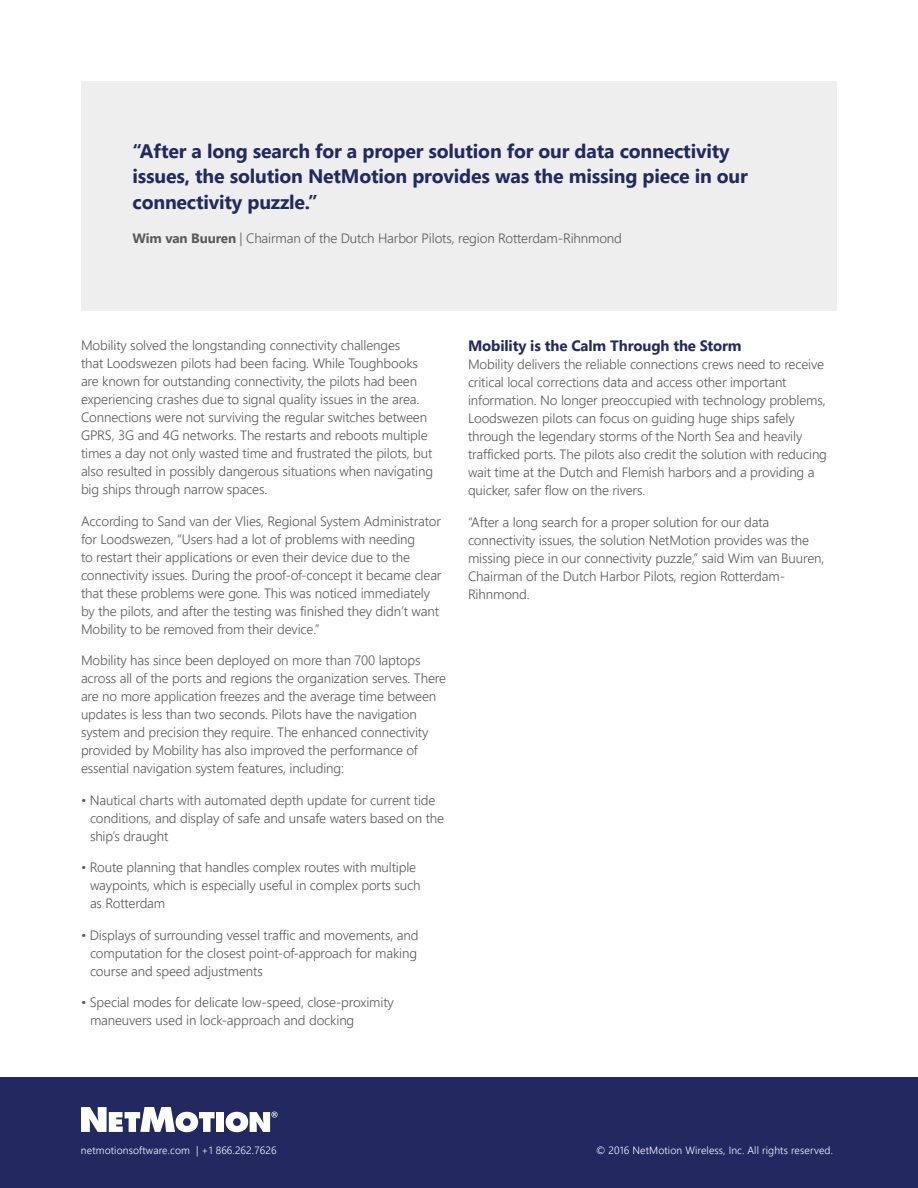
<style>
.page{position:relative;width:918px;height:1188px;background:#fff}
.page>*{position:absolute;margin:0;border:0;box-sizing:border-box;transform-origin:0 0}
.t1{font:700 19.5px/25.5px "Segoe UI";letter-spacing:-.01em;color:#222960}
.t2{font:700 15px "Segoe UI";letter-spacing:-.01em;color:#222960}
.t3{font:300 13.5px/18px "Segoe UI";letter-spacing:-.01em;color:#595959}
.t4{font:300 10.5px "Segoe UI";letter-spacing:.01em;color:#fff}
.s1{font-weight:700}
</style>
<div class="page">
<div style="left:0;top:1078px;width:918px;height:110px;background:#222960"></div>
<svg style="left:81px;top:1107px;width:134px;height:25px"></svg>
<div style="left:217px;top:1112px;width:7px;height:20px;background:#fff"></div>
<svg style="left:226px;top:1112px;width:52px;height:20px"></svg>
<div style="left:81px;top:81px;width:756px;height:229px;background:#eeeeef"></div>
<p class="t1" style="left:133px;top:138px;width:617px">“After a long search for a proper solution for our data connectivity issues, the solution NetMotion provides was the missing piece in our connectivity puzzle.”</p>
<p class="t3" style="left:133px;top:229px;width:491px"><span class="s1">Wim van Buuren</span> | Chairman of the Dutch Harbor Pilots, region Rotterdam-Rihnmond</p>
<p class="t3" style="left:81px;top:336px;width:354px">Mobility solved the longstanding connectivity challenges<br>that Loodswezen pilots had been facing. While Toughbooks are known for outstanding connectivity, the pilots had been experiencing crashes due to signal quality issues in the area.<br>Connections were not surviving the regular switches between GPRS, 3G and 4G networks. The restarts and reboots multiple times a day not only wasted time and frustrated the pilots, but also resulted in possibly dangerous situations when navigating big ships through narrow spaces.</p>
<p class="t3" style="left:81px;top:511px;width:362px">According to Sand van der Vlies, Regional System Administrator for Loodswezen, “Users had a lot of problems with needing<br>to restart their applications or even their device due to the connectivity issues. During the proof-of-concept it became clear that these problems were gone. This was noticed immediately by the pilots, and after the testing was finished they didn’t want Mobility to be removed from their device.”</p>
<p class="t3" style="left:81px;top:651px;width:367px">Mobility has since been deployed on more than 700 laptops across all of the ports and regions the organization serves. There are no more application freezes and the average time between updates is less than two seconds. Pilots have the navigation system and precision they require. The enhanced connectivity provided by Mobility has also improved the performance of essential navigation system features, including:</p>
<p class="t3" style="left:90px;top:790px;width:356px;text-indent:-9px">• Nautical charts with automated depth update for current tide conditions, and display of safe and unsafe waters based on the ship’s draught</p>
<p class="t3" style="left:90px;top:858px;width:332px;text-indent:-9px">• Route planning that handles complex routes with multiple waypoints, which is especially useful in complex ports such as Rotterdam</p>
<p class="t3" style="left:90px;top:925px;width:330px;text-align:justify;text-indent:-9px">• Displays of surrounding vessel traffic and movements, and computation for the closest point-of-approach for making course and speed adjustments</p>
<p class="t3" style="left:90px;top:993px;width:305px;text-indent:-9px">• Special modes for delicate low-speed, close-proximity maneuvers used in lock-approach and docking</p>
<p class="t2" style="left:468px;top:335px;width:275px">Mobility is the Calm Through the Storm</p>
<p class="t3" style="left:468px;top:355px;width:361px">Mobility delivers the reliable connections crews need to receive critical local corrections data and access other important information. No longer preoccupied with technology problems, Loodswezen pilots can focus on guiding huge ships safely through the legendary storms of the North Sea and heavily trafficked ports. The pilots also credit the solution with reducing wait time at the Dutch and Flemish harbors and a providing a quicker, safer flow on the rivers.</p>
<p class="t3" style="left:468px;top:512px;width:358px">“After a long search for a proper solution for our data connectivity issues, the solution NetMotion provides was the missing piece in our connectivity puzzle,” said Wim van Buuren, Chairman of the Dutch Harbor Pilots, region Rotterdam-Rihnmond.</p>
<p class="t4" style="left:81px;top:1142px;width:197px">netmotionsoftware.com | +1 866.262.7626</p>
<p class="t4" style="left:596px;top:1142px;width:238px">© 2016 NetMotion Wireless, Inc. All rights reserved.</p>
</div>
